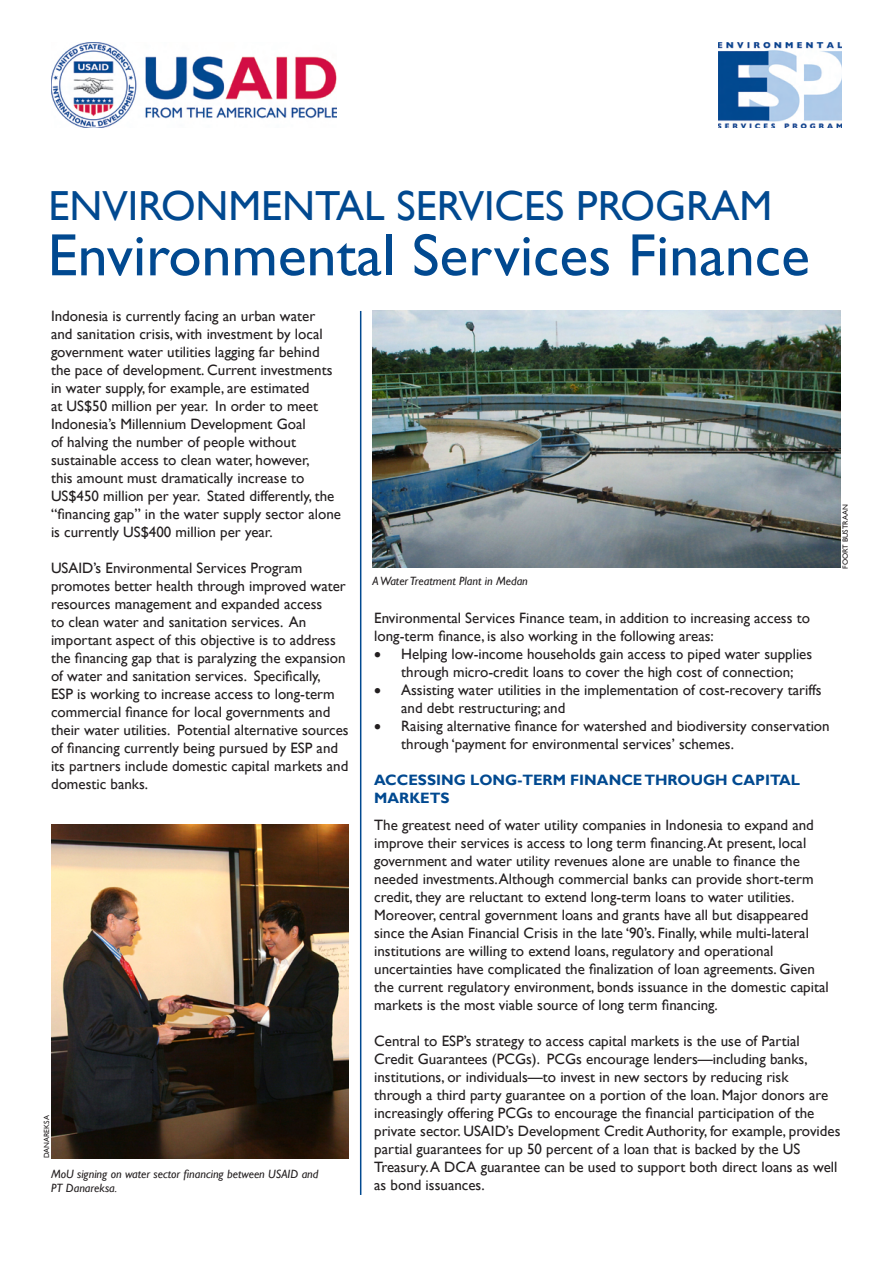
<style>
.page{position:relative;width:893px;height:1263px;background:#fff}
.page>*{position:absolute;margin:0;border:0;box-sizing:border-box;transform-origin:0 0}
.t1{font:60px "Gill Sans";color:#014990}
.t2{font:42px "Gill Sans";color:#014990}
.t3{font:15px/18px "Gill Sans";color:#231f20}
.t4{font:700 15px/18px "Gill Sans";color:#014990}
.t5{font:italic 12px/14.4px "Gill Sans";color:#231f20}
.t6{font:7.5px "Gill Sans";color:#231f20}
</style>
<div class="page">
<hr style="left:360px;top:311px;width:1px;height:884px;background:#014990">
<img style="left:718px;top:43px;width:124px;height:85px">
<img style="left:51px;top:43px;width:286px;height:85px">
<img style="left:51px;top:824px;width:298px;height:334px">
<img style="left:372px;top:311px;width:468px;height:257px">
<p class="t2" style="left:49px;top:182px;width:725px">ENVIRONMENTAL SERVICES PROGRAM</p>
<p class="t1" style="left:48px;top:220px;width:764px">Environmental Services Finance</p>
<p class="t3" style="left:51px;top:308px;width:291px">Indonesia is currently facing an urban water<br>and sanitation crisis, with investment by local government water utilities lagging far behind the pace of development. Current investments in water supply, for example, are estimated<br>at US$50 million per year. In order to meet Indonesia’s Millennium Development Goal<br>of halving the number of people without sustainable access to clean water, however,<br>this amount must dramatically increase to US$450 million per year. Stated differently, the “financing gap” in the water supply sector alone is currently US$400 million per year.</p>
<p class="t3" style="left:51px;top:560px;width:299px">USAID’s Environmental Services Program promotes better health through improved water resources management and expanded access<br>to clean water and sanitation services. An important aspect of this objective is to address the financing gap that is paralyzing the expansion of water and sanitation services. Specifically,<br>ESP is working to increase access to long-term commercial finance for local governments and their water utilities. Potential alternative sources of financing currently being pursued by ESP and its partners include domestic capital markets and domestic banks.</p>
<p class="t6" style="left:841px;top:569px;width:66px;rotate:-90deg">FOORT BUSTRAAN</p>
<p class="t5" style="left:372px;top:574px;width:157px">A Water Treatment Plant in Medan</p>
<p class="t3" style="left:374px;top:609px;width:437px">Environmental Services Finance team, in addition to increasing access to long-term finance, is also working in the following areas:</p>
<p class="t3" style="left:374px;top:645px;width:439px;text-align:center">• Helping low-income households gain access to piped water supplies through micro-credit loans to cover the high cost of connection;</p>
<p class="t3" style="left:401px;top:681px;width:422px;text-indent:-27px">• Assisting water utilities in the implementation of cost-recovery tariffs and debt restructuring; and</p>
<p class="t3" style="left:401px;top:717px;width:430px;text-indent:-27px">• Raising alternative finance for watershed and biodiversity conservation through ‘payment for environmental services’ schemes.</p>
<p class="t4" style="left:374px;top:771px;width:427px">ACCESSING LONG-TERM FINANCE THROUGH CAPITAL<br>MARKETS</p>
<p class="t3" style="left:374px;top:816px;width:456px">The greatest need of water utility companies in Indonesia to expand and improve their services is access to long term financing. At present, local government and water utility revenues alone are unable to finance the needed investments. Although commercial banks can provide short-term credit, they are reluctant to extend long-term loans to water utilities.<br>Moreover, central government loans and grants have all but disappeared since the Asian Financial Crisis in the late ‘90’s. Finally, while multi-lateral institutions are willing to extend loans, regulatory and operational uncertainties have complicated the finalization of loan agreements. Given the current regulatory environment, bonds issuance in the domestic capital markets is the most viable source of long term financing.</p>
<p class="t3" style="left:374px;top:1032px;width:468px">Central to ESP’s strategy to access capital markets is the use of Partial Credit Guarantees (PCGs). PCGs encourage lenders—including banks, institutions, or individuals—to invest in new sectors by reducing risk<br>through a third party guarantee on a portion of the loan. Major donors are increasingly offering PCGs to encourage the financial participation of the private sector. USAID’s Development Credit Authority, for example, provides partial guarantees for up 50 percent of a loan that is backed by the US Treasury. A DCA guarantee can be used to support both direct loans as well as bond issuances.</p>
<p class="t6" style="left:42px;top:1158px;width:44px;rotate:-90deg">DANAREKSA</p>
<p class="t5" style="left:51px;top:1167px;width:269px">MoU signing on water sector financing between USAID and<br>PT Danareksa.</p>
</div>
